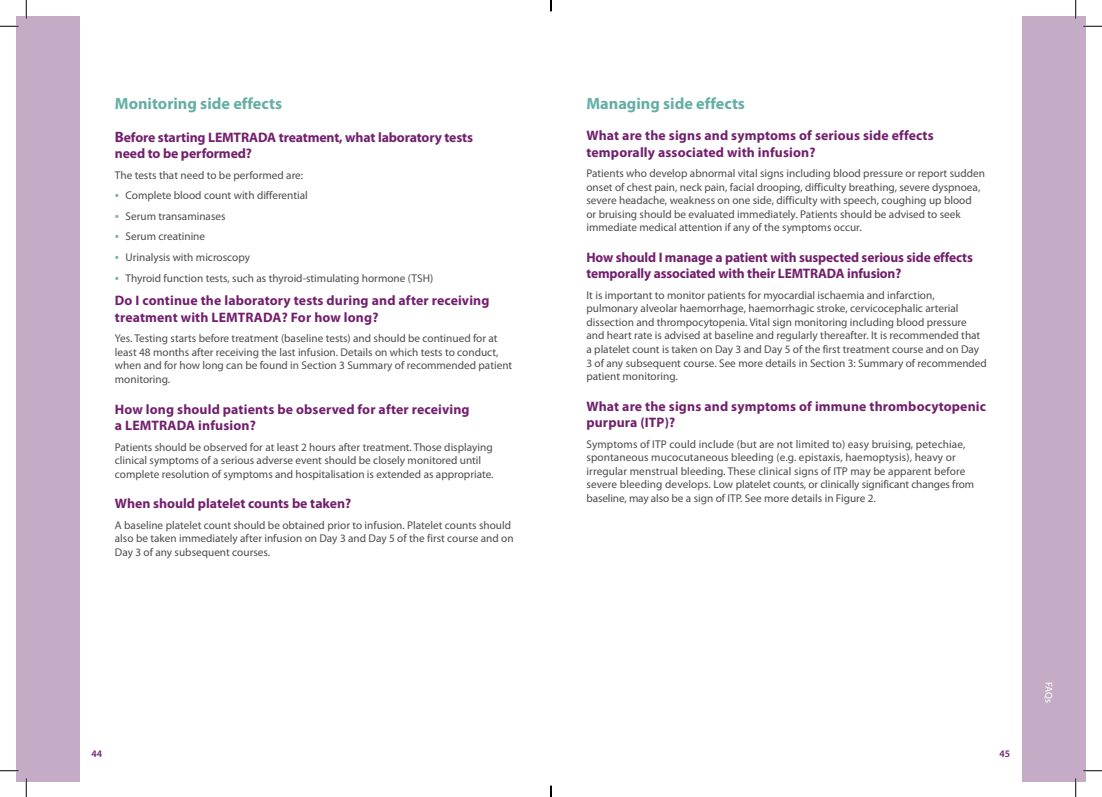
<style>
.page{position:relative;width:1102px;height:797px;background:#fff}
.page>*{position:absolute;margin:0;border:0;box-sizing:border-box;transform-origin:0 0}
.t1{font:700 16.25px "Myriad Pro";color:#64afa4}
.t2{font:700 13.75px/16.5px "Myriad Pro";letter-spacing:.005em;color:#72206d}
.t3{font:11.25px/13.5px "Myriad Pro";color:#4b4c4d}
.t4{font:600 10px "Myriad Pro";color:#72206d}
.t5{font:10px "Myriad Pro";color:#fff}
.s1{font-size:15px}
.s2{font-weight:600;font-size:13.75px;color:#7ab9af}
</style>
<div class="page">
<div style="left:1022px;top:16px;width:64px;height:765px;background:#c4acc6"></div>
<div style="left:16px;top:16px;width:63px;height:765px;background:#c4acc6"></div>
<svg style="left:0;top:25px;width:19px;height:2px"></svg>
<svg style="left:1083px;top:25px;width:18px;height:2px"></svg>
<svg style="left:0;top:770px;width:19px;height:1px"></svg>
<svg style="left:1083px;top:770px;width:18px;height:1px"></svg>
<svg style="left:25px;top:0;width:2px;height:19px"></svg>
<svg style="left:25px;top:778px;width:2px;height:19px"></svg>
<svg style="left:1075px;top:0;width:1px;height:19px"></svg>
<svg style="left:1074px;top:778px;width:2px;height:19px"></svg>
<svg style="left:550px;top:785px;width:1px;height:12px"></svg>
<p class="t1" style="left:115px;top:93px;width:169px">Monitoring side effects</p>
<p class="t2" style="left:115px;top:128px;width:359px"><span class="s1">B</span>efore starting LEMTRADA treatment, what laboratory tests need to be performed?</p>
<p class="t3" style="left:115px;top:168px;width:190px">The tests that need to be performed are:</p>
<p class="t3" style="left:115px;top:188px;width:194px"><span class="s2">•</span> Complete blood count with differential</p>
<p class="t3" style="left:115px;top:209px;width:112px"><span class="s2">•</span> Serum transaminases</p>
<p class="t3" style="left:115px;top:230px;width:92px"><span class="s2">•</span> Serum creatinine</p>
<p class="t3" style="left:115px;top:250px;width:137px"><span class="s2">•</span> Urinalysis with microscopy</p>
<p class="t3" style="left:115px;top:271px;width:320px"><span class="s2">•</span> Thyroid function tests, such as thyroid-stimulating hormone (TSH)</p>
<p class="t2" style="left:115px;top:292px;width:376px">Do I continue the laboratory tests during and after receiving treatment with LEMTRADA? For how long?</p>
<p class="t3" style="left:115px;top:331px;width:399px">Yes. Testing starts before treatment (baseline tests) and should be continued for at least 48 months after receiving the last infusion. Details on which tests to conduct, when and for how long can be found in Section 3 Summary of recommended patient monitoring.</p>
<p class="t2" style="left:115px;top:400px;width:356px">How long should patients be observed for after receiving a LEMTRADA infusion?</p>
<p class="t3" style="left:115px;top:440px;width:380px">Patients should be observed for at least 2 hours after treatment. Those displaying clinical symptoms of a serious adverse event should be closely monitored until complete resolution of symptoms and hospitalisation is extended as appropriate.</p>
<p class="t2" style="left:115px;top:495px;width:238px">When should platelet counts be taken?</p>
<p class="t3" style="left:115px;top:518px;width:400px">A baseline platelet count should be obtained prior to infusion. Platelet counts should also be taken immediately after infusion on Day 3 and Day 5 of the first course and on<br>Day 3 of any subsequent courses.</p>
<p class="t1" style="left:586px;top:93px;width:160px">Managing side effects</p>
<p class="t2" style="left:586px;top:127px;width:349px">What are the signs and symptoms of serious side effects temporally associated with infusion?</p>
<p class="t3" style="left:586px;top:166px;width:400px">Patients who develop abnormal vital signs including blood pressure or report sudden onset of chest pain, neck pain, facial drooping, difficulty breathing, severe dyspnoea, severe headache, weakness on one side, difficulty with speech, coughing up blood<br>or bruising should be evaluated immediately. Patients should be advised to seek immediate medical attention if any of the symptoms occur.</p>
<p class="t2" style="left:586px;top:248px;width:388px">How should I manage a patient with suspected serious side effects temporally associated with their LEMTRADA infusion?</p>
<p class="t3" style="left:586px;top:288px;width:402px">It is important to monitor patients for myocardial ischaemia and infarction, pulmonary alveolar haemorrhage, haemorrhagic stroke, cervicocephalic arterial dissection and thrompocytopenia. Vital sign monitoring including blood pressure and heart rate is advised at baseline and regularly thereafter. It is recommended that a platelet count is taken on Day 3 and Day 5 of the first treatment course and on Day 3 of any subsequent course. See more details in Section 3: Summary of recommended patient monitoring.</p>
<p class="t2" style="left:586px;top:397px;width:401px">What are the signs and symptoms of immune thrombocytopenic purpura (ITP)?</p>
<p class="t3" style="left:586px;top:437px;width:389px">Symptoms of ITP could include (but are not limited to) easy bruising, petechiae, spontaneous mucocutaneous bleeding (e.g. epistaxis, haemoptysis), heavy or irregular menstrual bleeding. These clinical signs of ITP may be apparent before severe bleeding develops. Low platelet counts, or clinically significant changes from baseline, may also be a sign of ITP. See more details in Figure 2.</p>
<p class="t4" style="left:91px;top:747px;width:12px">44</p>
<p class="t4" style="left:999px;top:747px;width:12px">45</p>
<p class="t5" style="left:1054px;top:682px;width:22px;rotate:90deg">FAQs</p>
</div>
